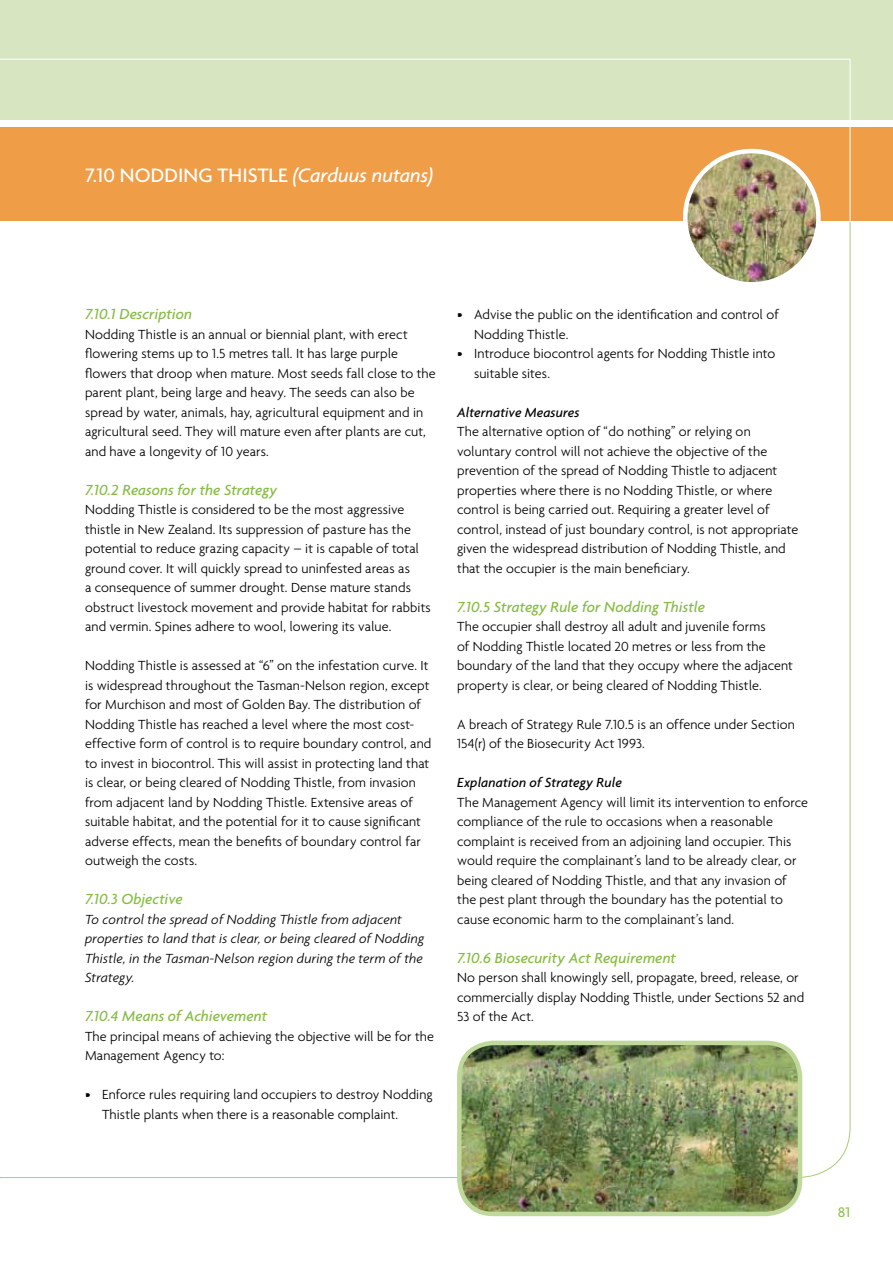
<style>
.page{position:relative;width:893px;height:1263px;background:#fff}
.page>*{position:absolute;margin:0;border:0;box-sizing:border-box;transform-origin:0 0}
.t1{font:500 21px "Agenda";letter-spacing:.005em;color:#fff}
.t2{font:italic 500 15.75px "Agenda";color:#85bc41}
.t3{font:500 15px "Agenda";color:#91c14f}
.t4{font:300 14.25px/19.5px "Agenda";letter-spacing:.005em;color:#000}
.t5{font:italic 300 14.25px/19.5px "Agenda";letter-spacing:.01em;color:#000}
.t6{font:italic 500 14.25px "Agenda";letter-spacing:.005em;color:#000}
.s1{font-style:italic}
</style>
<div class="page">
<div style="left:1px;top:128px;width:892px;height:93px;background:#f09d47"></div>
<svg style="left:683px;top:128px;width:167px;height:93px"></svg>
<svg style="left:0;top:59px;width:1px;height:60px"></svg>
<div style="left:1px;top:0;width:892px;height:119px;background:#d7e6c0"></div>
<svg style="left:1px;top:59px;width:849px;height:60px"></svg>
<svg style="left:0;top:128px;width:1px;height:1050px"></svg>
<img style="left:685px;top:151px;width:133px;height:133px;border-radius:67px">
<div style="left:683px;top:149px;width:138px;height:138px;border:4px solid #fff;border-radius:50%"></div>
<img style="left:460px;top:1043px;width:340px;height:171px">
<div style="left:457px;top:1041px;width:345px;height:175px;border:4px solid #c0d899;border-radius:34px"></div>
<h1 class="t1" style="left:85px;top:162px;width:350px">7.10 NODDING THISTLE <span class="s1">(Carduus nutans)</span></h1>
<p class="t2" style="left:85px;top:304px;width:108px">7.10.1 Description</p>
<p class="t4" style="left:85px;top:324px;width:352px">Nodding Thistle is an annual or biennial plant, with erect flowering stems up to 1.5 metres tall. It has large purple flowers that droop when mature. Most seeds fall close to the parent plant, being large and heavy. The seeds can also be spread by water, animals, hay, agricultural equipment and in agricultural seed. They will mature even after plants are cut, and have a longevity of 10 years.</p>
<p class="t2" style="left:85px;top:480px;width:194px">7.10.2 Reasons for the Strategy</p>
<p class="t4" style="left:85px;top:499px;width:347px">Nodding Thistle is considered to be the most aggressive thistle in New Zealand. Its suppression of pasture has the potential to reduce grazing capacity – it is capable of total ground cover. It will quickly spread to uninfested areas as<br>a consequence of summer drought. Dense mature stands obstruct livestock movement and provide habitat for rabbits and vermin. Spines adhere to wool, lowering its value.</p>
<p class="t4" style="left:85px;top:655px;width:348px">Nodding Thistle is assessed at “6” on the infestation curve. It is widespread throughout the Tasman-Nelson region, except for Murchison and most of Golden Bay. The distribution of Nodding Thistle has reached a level where the most cost&shy;effective form of control is to require boundary control, and to invest in biocontrol. This will assist in protecting land that is clear, or being cleared of Nodding Thistle, from invasion from adjacent land by Nodding Thistle. Extensive areas of suitable habitat, and the potential for it to cause significant adverse effects, mean the benefits of boundary control far outweigh the costs.</p>
<p class="t2" style="left:85px;top:889px;width:99px">7.10.3 Objective</p>
<p class="t5" style="left:85px;top:909px;width:341px">To control the spread of Nodding Thistle from adjacent properties to land that is clear, or being cleared of Nodding Thistle, in the Tasman-Nelson region during the term of the Strategy.</p>
<p class="t2" style="left:85px;top:1006px;width:184px">7.10.4 Means of Achievement</p>
<p class="t4" style="left:85px;top:1026px;width:351px">The principal means of achieving the objective will be for the<br>Management Agency to:</p>
<p class="t4" style="left:102px;top:1084px;width:332px;text-indent:-17px">• Enforce rules requiring land occupiers to destroy Nodding<br>Thistle plants when there is a reasonable complaint.</p>
<p class="t4" style="left:474px;top:304px;width:306px;text-indent:-17px">• Advise the public on the identification and control of<br>Nodding Thistle.</p>
<p class="t4" style="left:474px;top:343px;width:303px;text-indent:-17px">• Introduce biocontrol agents for Nodding Thistle into suitable sites.</p>
<p class="t6" style="left:457px;top:403px;width:124px">Alternative Measures</p>
<p class="t4" style="left:457px;top:421px;width:343px">The alternative option of “do nothing” or relying on voluntary control will not achieve the objective of the prevention of the spread of Nodding Thistle to adjacent properties where there is no Nodding Thistle, or where control is being carried out. Requiring a greater level of control, instead of just boundary control, is not appropriate given the widespread distribution of Nodding Thistle, and that the occupier is the main beneficiary.</p>
<p class="t2" style="left:457px;top:597px;width:249px">7.10.5 Strategy Rule for Nodding Thistle</p>
<p class="t4" style="left:457px;top:616px;width:337px">The occupier shall destroy all adult and juvenile forms<br>of Nodding Thistle located 20 metres or less from the boundary of the land that they occupy where the adjacent property is clear, or being cleared of Nodding Thistle.</p>
<p class="t4" style="left:457px;top:714px;width:339px">A breach of Strategy Rule 7.10.5 is an offence under Section<br>154(r) of the Biosecurity Act 1993.</p>
<p class="t6" style="left:457px;top:774px;width:166px">Explanation of Strategy Rule</p>
<p class="t4" style="left:457px;top:792px;width:352px">The Management Agency will limit its intervention to enforce compliance of the rule to occasions when a reasonable complaint is received from an adjoining land occupier. This would require the complainant’s land to be already clear, or being cleared of Nodding Thistle, and that any invasion of the pest plant through the boundary has the potential to cause economic harm to the complainant’s land.</p>
<p class="t2" style="left:457px;top:948px;width:220px">7.10.6 Biosecurity Act Requirement</p>
<p class="t4" style="left:457px;top:967px;width:349px">No person shall knowingly sell, propagate, breed, release, or commercially display Nodding Thistle, under Sections 52 and<br>53 of the Act.</p>
<p class="t3" style="left:838px;top:1203px;width:14px">81</p>
</div>
